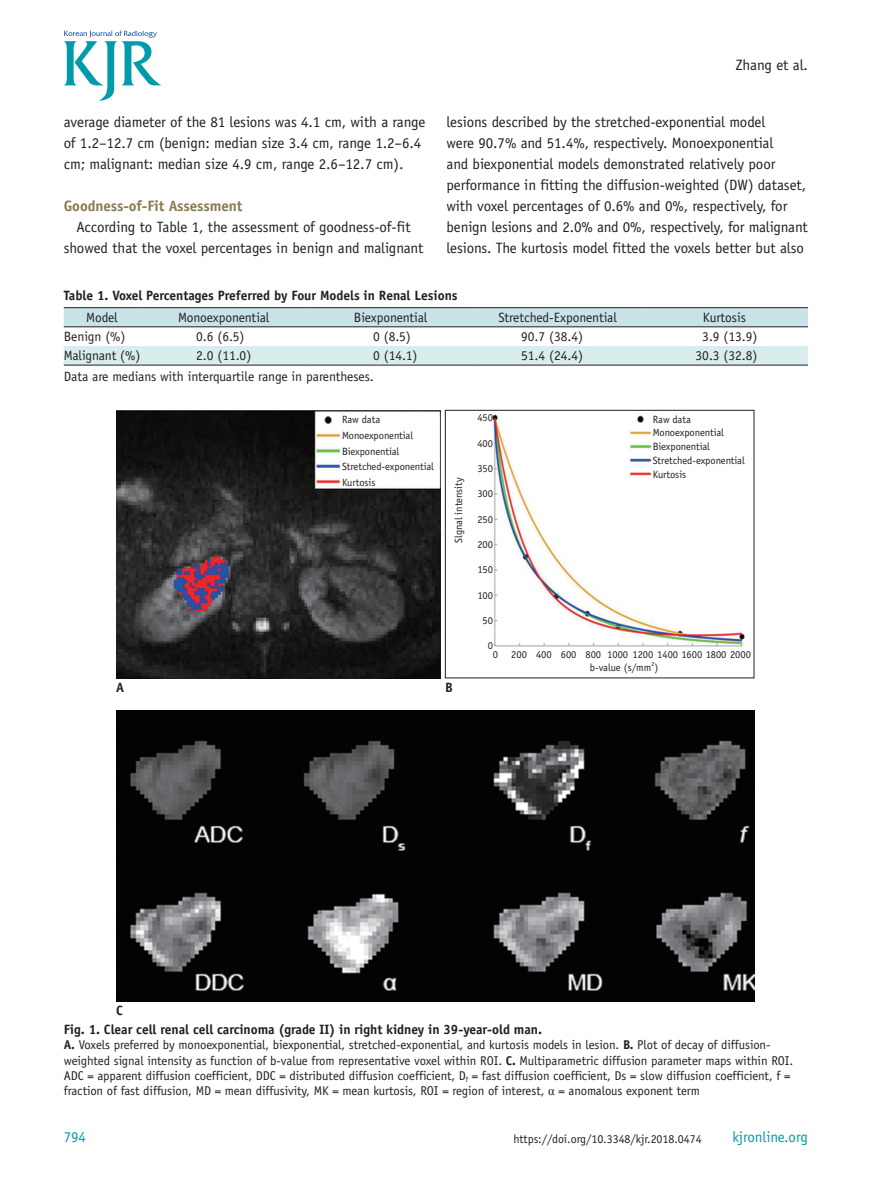
<style>
.page{position:relative;width:893px;height:1191px;background:#fff}
.page>*{position:absolute;margin:0;border:0;box-sizing:border-box;transform-origin:0 0}
.본문{font:15px/21px "Officina Sans Std";letter-spacing:-.005em;color:#231f20}
._1_제목{font:700 15px "Officina Sans Std";letter-spacing:-.005em;color:#887a51}
.t1{font:15px "Officina Sans Std";letter-spacing:-.005em;color:#009caa}
.표본문{font:13.5px "Officina Sans Std";letter-spacing:-.005em;color:#231f20}
.그림제목{font:700 13.5px "Officina Sans Std";letter-spacing:-.005em;color:#231f20}
.표제목{font:700 13.5px "Officina Sans Std";letter-spacing:-.005em;color:#231f20}
.표설명{font:13.5px "Officina Sans Std";letter-spacing:-.005em;color:#231f20}
.그림제목1{font:12.75px/15.3px "Officina Sans Std";letter-spacing:-.005em;color:#231f20}
.t2{font:12px "Officina Sans Std";letter-spacing:-.005em;color:#231f20}
.t3{font:10.5px "Officina Sans Std";letter-spacing:-.005em;color:#231f20}
.t4{font:6.15px "Officina Sans Std";color:#231f20}
.s1{font-weight:700}
.s2{font-family:"Times New Roman"}
</style>
<div class="page">
<svg style="left:64px;top:31px;width:97px;height:70px"></svg>
<img style="left:116px;top:410px;width:325px;height:268px">
<img style="left:116px;top:710px;width:638px;height:291px">
<img style="left:492px;top:414px;width:253px;height:233px">
<div style="left:445px;top:410px;width:309px;height:268px;border:1px solid #231f20"></div>
<div style="left:64px;top:308px;width:744px;height:18px;background:#c9e4e9"></div>
<div style="left:64px;top:346px;width:744px;height:19px;background:#d9edef"></div>
<hr style="left:64px;top:365px;width:76px;height:1px;background:#231f20">
<hr style="left:140px;top:365px;width:167px;height:1px;background:#231f20">
<hr style="left:307px;top:365px;width:167px;height:1px;background:#231f20">
<hr style="left:474px;top:365px;width:167px;height:1px;background:#231f20">
<hr style="left:641px;top:365px;width:167px;height:1px;background:#231f20">
<hr style="left:64px;top:307px;width:76px;height:1px;background:#231f20">
<hr style="left:140px;top:307px;width:167px;height:1px;background:#231f20">
<hr style="left:307px;top:307px;width:167px;height:1px;background:#231f20">
<hr style="left:474px;top:307px;width:167px;height:1px;background:#231f20">
<hr style="left:641px;top:307px;width:167px;height:1px;background:#231f20">
<hr style="left:64px;top:326px;width:76px;height:1px;background:#231f20">
<hr style="left:140px;top:326px;width:167px;height:1px;background:#231f20">
<hr style="left:307px;top:326px;width:167px;height:1px;background:#231f20">
<hr style="left:474px;top:326px;width:167px;height:1px;background:#231f20">
<hr style="left:641px;top:326px;width:167px;height:1px;background:#231f20">
<p class="본문" style="left:64px;top:112px;width:363px">average diameter of the 81 lesions was 4.1 cm, with a range of 1.2–12.7 cm (benign: median size 3.4 cm, range 1.2–6.4 cm; malignant: median size 4.9 cm, range 2.6–12.7 cm).</p>
<p class="_1_제목" style="left:64px;top:197px;width:180px">Goodness-of-Fit Assessment</p>
<p class="본문" style="left:64px;top:217px;width:361px;text-align:center">According to Table 1, the assessment of goodness-of-fit showed that the voxel percentages in benign and malignant</p>
<p class="본문" style="left:736px;top:54px;width:73px">Zhang et al.</p>
<p class="본문" style="left:446px;top:112px;width:363px">lesions described by the stretched-exponential model<br>were 90.7% and 51.4%, respectively. Monoexponential<br>and biexponential models demonstrated relatively poor performance in fitting the diffusion-weighted (DW) dataset, with voxel percentages of 0.6% and 0%, respectively, for benign lesions and 2.0% and 0%, respectively, for malignant lesions. The kurtosis model fitted the voxels better but also</p>
<p class="표제목" style="left:64px;top:287px;width:395px">Table 1. Voxel Percentages Preferred by Four Models in Renal Lesions</p>
<p class="표본문" style="left:86px;top:309px;width:33px">Model</p>
<p class="표본문" style="left:178px;top:309px;width:93px">Monoexponential</p>
<p class="표본문" style="left:354px;top:309px;width:75px">Biexponential</p>
<p class="표본문" style="left:498px;top:309px;width:120px">Stretched-Exponential</p>
<p class="표본문" style="left:703px;top:309px;width:45px">Kurtosis</p>
<p class="표본문" style="left:64px;top:328px;width:63px">Benign (%)</p>
<p class="표본문" style="left:196px;top:328px;width:50px">0.6 (6.5)</p>
<p class="표본문" style="left:373px;top:328px;width:39px">0 (8.5)</p>
<p class="표본문" style="left:521px;top:328px;width:63px">90.7 (38.4)</p>
<p class="표본문" style="left:702px;top:328px;width:57px">3.9 (13.9)</p>
<p class="표본문" style="left:64px;top:347px;width:78px">Malignant (%)</p>
<p class="표본문" style="left:196px;top:347px;width:57px">2.0 (11.0)</p>
<p class="표본문" style="left:373px;top:347px;width:46px">0 (14.1)</p>
<p class="표본문" style="left:521px;top:347px;width:63px">51.4 (24.4)</p>
<p class="표본문" style="left:696px;top:347px;width:63px">30.3 (32.8)</p>
<p class="표설명" style="left:64px;top:368px;width:311px">Data are medians with interquartile range in parentheses.</p>
<p class="그림제목" style="left:116px;top:678px;width:10px">A</p>
<p class="그림제목" style="left:116px;top:1001px;width:8px">C</p>
<p class="t3" style="left:342px;top:413px;width:40px">Raw data</p>
<p class="t3" style="left:342px;top:429px;width:73px">Monoexponential</p>
<p class="t3" style="left:342px;top:445px;width:59px">Biexponential</p>
<p class="t3" style="left:342px;top:460px;width:93px">Stretched-exponential</p>
<p class="t3" style="left:342px;top:476px;width:35px">Kurtosis</p>
<p class="t3" style="left:452px;top:543px;width:67px;rotate:-90deg">Slgnal intensity</p>
<p class="그림제목" style="left:445px;top:678px;width:9px">B</p>
<p class="t3" style="left:477px;top:412px;width:17px">450</p>
<p class="t3" style="left:477px;top:437px;width:17px">400</p>
<p class="t3" style="left:477px;top:462px;width:17px">350</p>
<p class="t3" style="left:477px;top:487px;width:17px">300</p>
<p class="t3" style="left:477px;top:513px;width:17px">250</p>
<p class="t3" style="left:477px;top:538px;width:17px">200</p>
<p class="t3" style="left:477px;top:563px;width:17px">150</p>
<p class="t3" style="left:477px;top:589px;width:17px">100</p>
<p class="t3" style="left:483px;top:614px;width:12px">50</p>
<p class="t3" style="left:488px;top:639px;width:7px">0</p>
<p class="t3" style="left:653px;top:413px;width:40px">Raw data</p>
<p class="t3" style="left:653px;top:427px;width:73px">Monoexponential</p>
<p class="t3" style="left:653px;top:440px;width:59px">Biexponential</p>
<p class="t3" style="left:653px;top:454px;width:93px">Stretched-exponential</p>
<p class="t3" style="left:653px;top:468px;width:35px">Kurtosis</p>
<p class="t3" style="left:493px;top:648px;width:7px">0</p>
<p class="t3" style="left:511px;top:648px;width:241px">200 400 600 800 1000 1200 1400 1600 1800 2000</p>
<p class="t3" style="left:590px;top:661px;width:70px">b-value (s/mm )</p>
<p class="t4" style="left:651px;top:660px;width:5px">2</p>
<p class="그림제목" style="left:64px;top:1020px;width:480px">Fig. 1. Clear cell renal cell carcinoma (grade II) in right kidney in 39-year-old man.</p>
<p class="그림제목1" style="left:64px;top:1037px;width:731px"><span class="s1">A.</span> Voxels preferred by monoexponential, biexponential, stretched-exponential, and kurtosis models in lesion. <span class="s1">B.</span> Plot of decay of diffusion&shy;weighted signal intensity as function of b-value from representative voxel within ROI. <span class="s1">C.</span> Multiparametric diffusion parameter maps within ROI.<br>ADC = apparent diffusion coefficient, DDC = distributed diffusion coefficient, D<sub>f</sub> = fast diffusion coefficient, Ds = slow diffusion coefficient, f = fraction of fast diffusion, MD = mean diffusivity, MK = mean kurtosis, ROI = region of interest, <span class="s2">α</span> = anomalous exponent term</p>
<p class="t1" style="left:64px;top:1128px;width:24px">794</p>
<p class="t2" style="left:513px;top:1132px;width:190px">https://doi.org/10.3348/kjr.2018.0474</p>
<p class="t1" style="left:732px;top:1128px;width:77px">kjronline.org</p>
</div>
